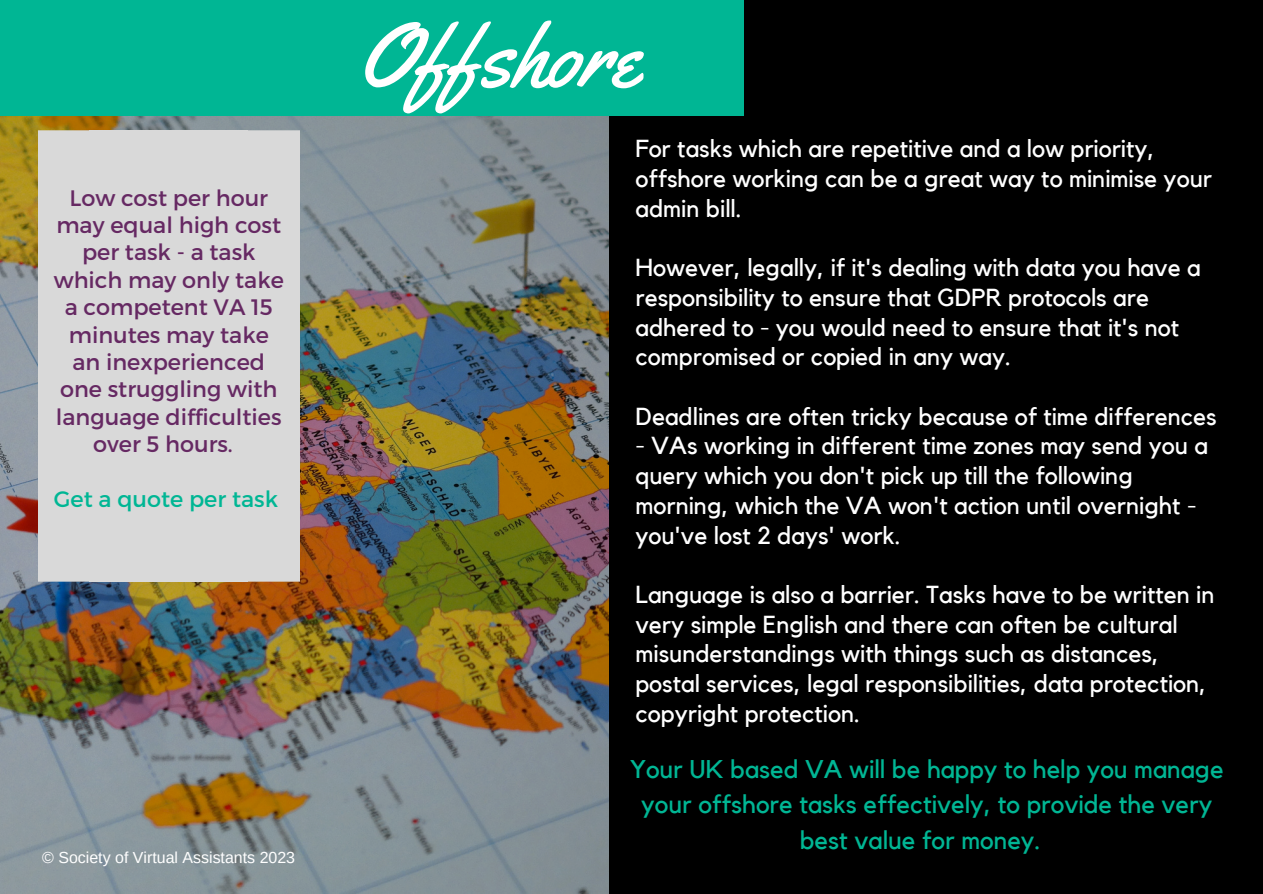
<style>
.page{position:relative;width:1263px;height:894px;background:#fff}
.page>*{position:absolute;margin:0;border:0;box-sizing:border-box;transform-origin:0 0}
.t1{font:89.4px "Yellowtail";color:#fff}
.t2{font:25.5px/35.7px "Kollektif";color:#00b694;text-align:center}
.t3{font:24.45px/29.7px "Kollektif";color:#fff}
.t4{font:22.35px/27.3px "Montserrat";color:#662963;text-align:center}
.t5{font:22.35px "Montserrat";color:#00b694}
.t6{font:15.9px "Arimo";color:#fff}
</style>
<div class="page">
<div style="left:0;top:0;width:1263px;height:893px;background:#000"></div>
<img style="left:0;top:115px;width:608px;height:778px">
<div style="left:0;top:0;width:743px;height:115px;background:#00b694"></div>
<div style="left:38px;top:130px;width:51px;height:147px;background:#d9d9d9"></div>
<div style="left:89px;top:130px;width:159px;height:150px;background:#d9d9d9"></div>
<div style="left:248px;top:130px;width:51px;height:147px;background:#d9d9d9"></div>
<div style="left:38px;top:277px;width:55px;height:158px;background:#d9d9d9"></div>
<div style="left:89px;top:277px;width:159px;height:158px;background:#d9d9d9"></div>
<div style="left:244px;top:277px;width:55px;height:158px;background:#d9d9d9"></div>
<div style="left:38px;top:435px;width:51px;height:146px;background:#d9d9d9"></div>
<div style="left:89px;top:431px;width:159px;height:150px;background:#d9d9d9"></div>
<div style="left:248px;top:435px;width:51px;height:146px;background:#d9d9d9"></div>
<p class="t4" style="left:54px;top:183px;width:232px">Low cost per hour may equal high cost per task - a task which may only take a competent VA 15 minutes may take an inexperienced one struggling with language difficulties over 5 hours.</p>
<p class="t5" style="left:54px;top:484px;width:226px">Get a quote per task</p>
<p class="t6" style="left:42px;top:848px;width:254px">© Society of Virtual Assistants 2023</p>
<p class="t1" style="left:358px;top:0;width:283px">Offshore</p>
<p class="t3" style="left:635px;top:135px;width:578px">For tasks which are repetitive and a low priority, offshore working can be a great way to minimise your admin bill.</p>
<p class="t3" style="left:635px;top:253px;width:567px">However, legally, if it's dealing with data you have a responsibility to ensure that GDPR protocols are adhered to - you would need to ensure that it's not compromised or copied in any way.</p>
<p class="t3" style="left:635px;top:402px;width:583px">Deadlines are often tricky because of time differences</p>
<p class="t3" style="left:635px;top:432px;width:574px">- VAs working in different time zones may send you a query which you don't pick up till the following morning, which the VA won't action until overnight - you've lost 2 days' work.</p>
<p class="t3" style="left:635px;top:580px;width:580px">Language is also a barrier. Tasks have to be written in very simple English and there can often be cultural misunderstandings with things such as distances, postal services, legal responsibilities, data protection, copyright protection.</p>
<p class="t2" style="left:630px;top:751px;width:595px">Your UK based VA will be happy to help you manage your offshore tasks effectively, to provide the very best value for money.</p>
</div>
